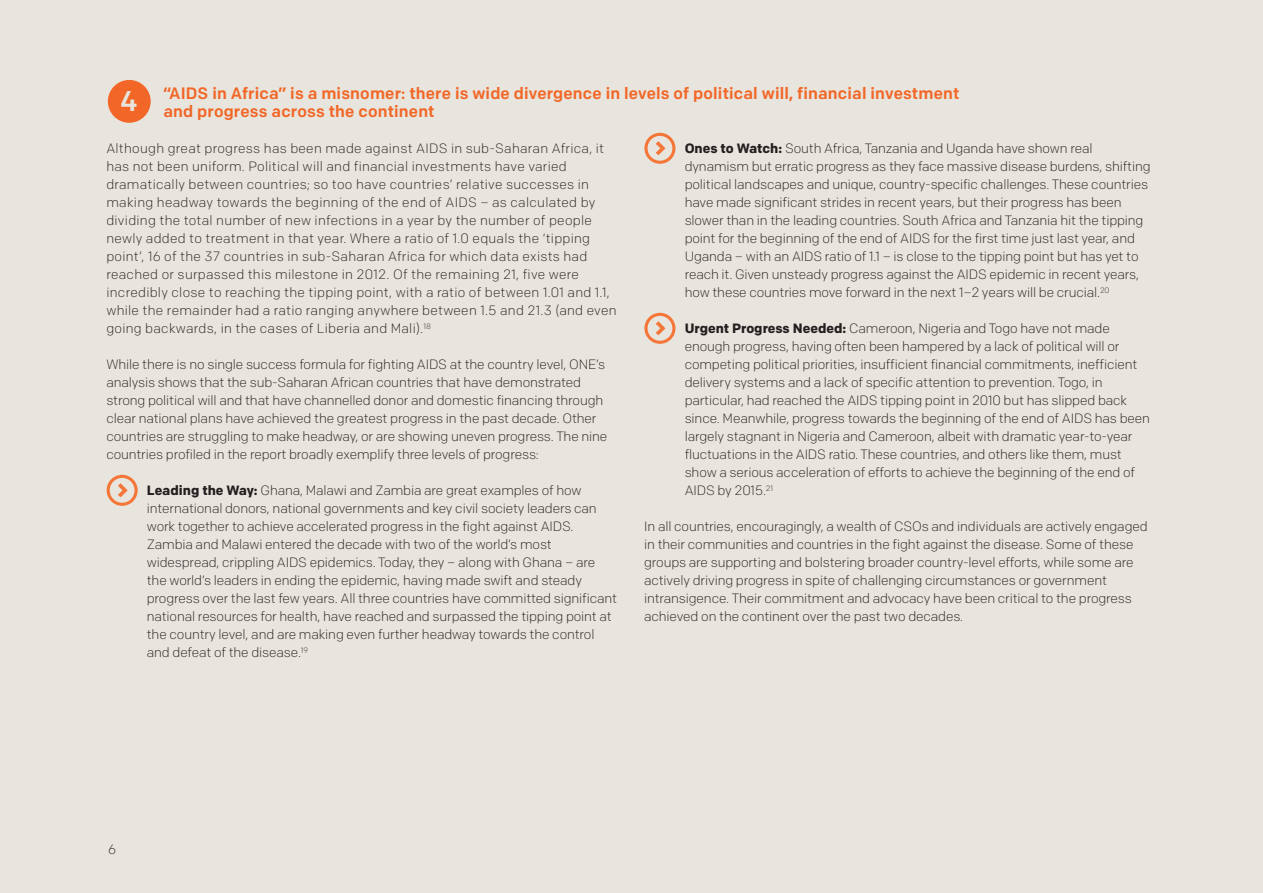
<style>
.page{position:relative;width:1263px;height:893px;background:#e8e5de}
.page>*{position:absolute;margin:0;border:0;box-sizing:border-box;transform-origin:0 0}
.t1{font:500 16.5px/18px "Colfax";letter-spacing:.01em;color:#f26727}
.t2{font:300 13.5px/18px "Colfax";letter-spacing:-.01em;color:#231f20}
.t3{font:300 13.5px/18px "Colfax";letter-spacing:.02em;color:#231f20}
.s1{font-size:28.5px;color:#e8e5de}
.s2{font-weight:700}
</style>
<div class="page">
<div style="left:108px;top:80px;width:43px;height:43px;background:#f26727;border-radius:50%"></div>
<svg style="left:107px;top:475px;width:31px;height:31px"></svg>
<svg style="left:644px;top:133px;width:31px;height:31px"></svg>
<svg style="left:644px;top:313px;width:31px;height:31px"></svg>
<p class="t1" style="left:163px;top:84px;width:797px;text-indent:-43px"><span class="s1">4</span> “AIDS in Africa” is a misnomer: there is wide divergence in levels of political will, financial investment and progress across the continent</p>
<p class="t3" style="left:106px;top:139px;width:512px">Although great progress has been made against AIDS in sub-Saharan Africa, it has not been uniform. Political will and financial investments have varied dramatically between countries; so too have countries’ relative successes in making headway towards the beginning of the end of AIDS – as calculated by dividing the total number of new infections in a year by the number of people newly added to treatment in that year. Where a ratio of 1.0 equals the ‘tipping point’, 16 of the 37 countries in sub-Saharan Africa for which data exists had reached or surpassed this milestone in 2012. Of the remaining 21, five were incredibly close to reaching the tipping point, with a ratio of between 1.01 and 1.1, while the remainder had a ratio ranging anywhere between 1.5 and 21.3 (and even going backwards, in the cases of Liberia and Mali).<sup>18</sup></p>
<p class="t2" style="left:106px;top:355px;width:503px">While there is no single success formula for fighting AIDS at the country level, ONE’s analysis shows that the sub-Saharan African countries that have demonstrated strong political will and that have channelled donor and domestic financing through clear national plans have achieved the greatest progress in the past decade. Other countries are struggling to make headway, or are showing uneven progress. The nine countries profiled in the report broadly exemplify three levels of progress:</p>
<p class="t2" style="left:147px;top:481px;width:472px"><span class="s2">Leading the Way:</span> Ghana, Malawi and Zambia are great examples of how international donors, national governments and key civil society leaders can work together to achieve accelerated progress in the fight against AIDS.<br>Zambia and Malawi entered the decade with two of the world’s most widespread, crippling AIDS epidemics. Today, they – along with Ghana – are the world’s leaders in ending the epidemic, having made swift and steady progress over the last few years. All three countries have committed significant national resources for health, have reached and surpassed the tipping point at the country level, and are making even further headway towards the control and defeat of the disease.<sup>19</sup></p>
<p class="t2" style="left:685px;top:139px;width:467px"><span class="s2">Ones to Watch:</span> South Africa, Tanzania and Uganda have shown real dynamism but erratic progress as they face massive disease burdens, shifting political landscapes and unique, country-specific challenges. These countries have made significant strides in recent years, but their progress has been slower than in the leading countries. South Africa and Tanzania hit the tipping point for the beginning of the end of AIDS for the first time just last year, and Uganda – with an AIDS ratio of 1.1 – is close to the tipping point but has yet to reach it. Given unsteady progress against the AIDS epidemic in recent years, how these countries move forward in the next 1–2 years will be crucial.<sup>20</sup></p>
<p class="t2" style="left:685px;top:319px;width:467px"><span class="s2">Urgent Progress Needed:</span> Cameroon, Nigeria and Togo have not made enough progress, having often been hampered by a lack of political will or competing political priorities, insufficient financial commitments, inefficient delivery systems and a lack of specific attention to prevention. Togo, in particular, had reached the AIDS tipping point in 2010 but has slipped back since. Meanwhile, progress towards the beginning of the end of AIDS has been largely stagnant in Nigeria and Cameroon, albeit with dramatic year-to-year fluctuations in the AIDS ratio. These countries, and others like them, must show a serious acceleration of efforts to achieve the beginning of the end of AIDS by 2015.<sup>21</sup></p>
<p class="t2" style="left:644px;top:517px;width:505px">In all countries, encouragingly, a wealth of CSOs and individuals are actively engaged in their communities and countries in the fight against the disease. Some of these groups are supporting and bolstering broader country-level efforts, while some are actively driving progress in spite of challenging circumstances or government intransigence. Their commitment and advocacy have been critical to the progress achieved on the continent over the past two decades.</p>
<p class="t2" style="left:108px;top:841px;width:10px">6</p>
</div>
